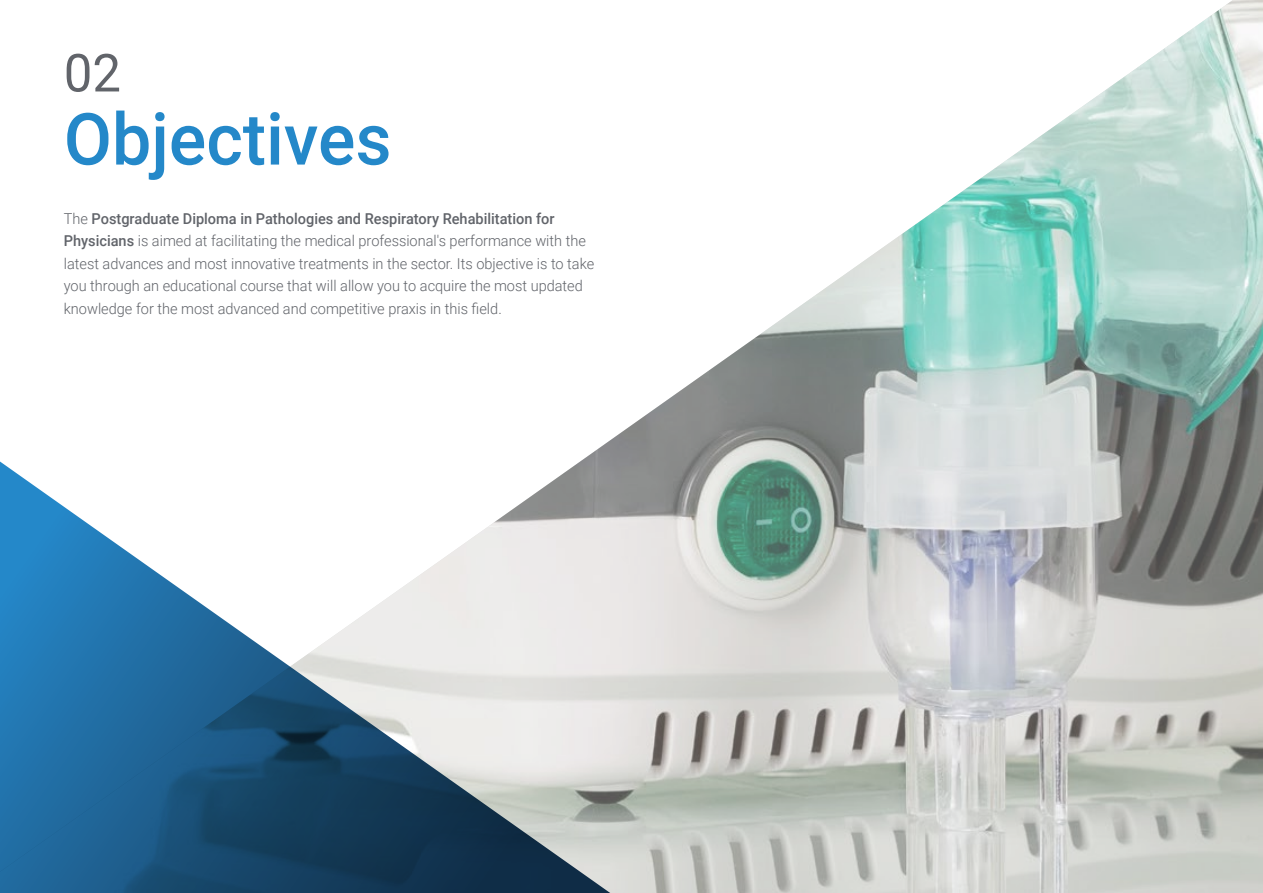
<style>
.page{position:relative;width:1263px;height:893px;background:#fff}
.page>*{position:absolute;margin:0;border:0;box-sizing:border-box;transform-origin:0 0}
.t1{font:500 72px "Roboto";color:#2488c9}
.t2{font:52.5px "Roboto";color:#61646a}
.t3{font:300 15px/22.5px "Roboto";color:#61646a}
.s1{font-weight:500}
</style>
<div class="page">
<img style="left:602px;top:0;width:661px;height:893px">
<svg style="left:0;top:446px;width:640px;height:447px"></svg>
<h2 class="t2" style="left:64px;top:36px;width:59px">02</h2>
<h1 class="t1" style="left:64px;top:89px;width:329px">Objectives</h1>
<p class="t3" style="left:64px;top:207px;width:532px">The <span class="s1">Postgraduate Diploma in Pathologies and Respiratory Rehabilitation for Physicians</span> is aimed at facilitating the medical professional's performance with the latest advances and most innovative treatments in the sector. Its objective is to take you through an educational course that will allow you to acquire the most updated knowledge for the most advanced and competitive praxis in this field.</p>
</div>
